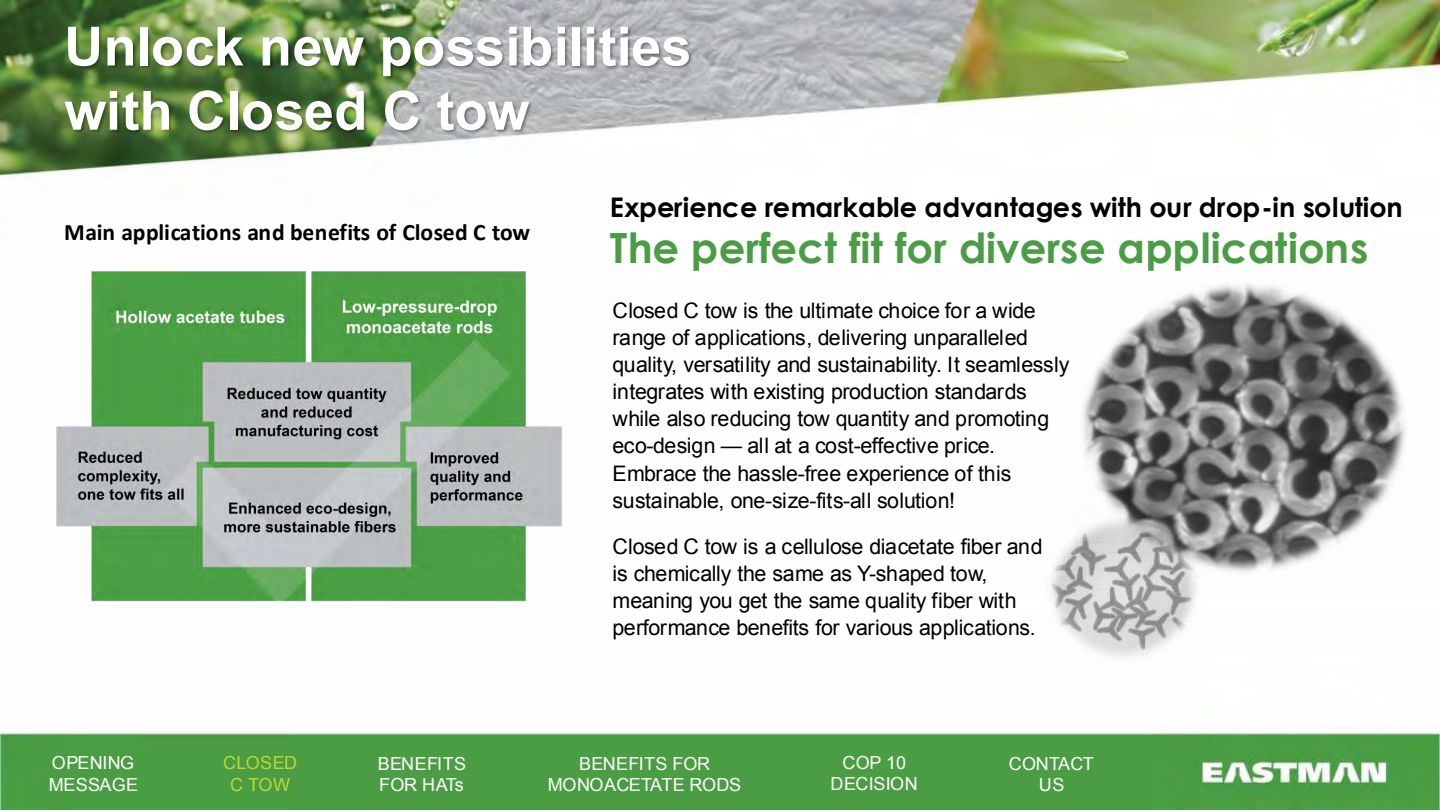
<style>
.page{position:relative;width:1440px;height:810px;background:#fff}
.page>*{position:absolute;margin:0;border:0;box-sizing:border-box;transform-origin:0 0}
.t1{font:700 54.07px/64.2px "Arial";color:#fff}
.t2{font:700 41.62px "Century Gothic";letter-spacing:.005em;color:#4a9d45}
.t3{font:700 27px "Century Gothic";letter-spacing:.005em;color:#000}
.t4{font:700 23.62px "Calibri";letter-spacing:-.01em;color:#000}
.t5{font:21.38px/27.1px "Arial";letter-spacing:-.015em;color:#000}
.t6{font:18px/21.4px "Arial";letter-spacing:.015em;color:#fff;text-align:center}
.t7{font:18px/21.4px "Arial";letter-spacing:.02em;color:#bed732;text-align:center}
</style>
<div class="page">
<img style="left:0;top:0;width:1440px;height:810px">
<img style="left:28px;top:0;width:315px;height:56px">
<img style="left:343px;top:0;width:312px;height:118px">
<img style="left:655px;top:0;width:91px;height:118px">
<img style="left:28px;top:56px;width:541px;height:126px">
<img style="left:1043px;top:511px;width:161px;height:157px">
<img style="left:1077px;top:279px;width:333px;height:299px">
<img style="left:0;top:188px;width:632px;height:486px">
<h1 class="t1" style="left:64px;top:16px;width:629px">Unlock new possibilities with Closed C tow</h1>
<p class="t4" style="left:64px;top:215px;width:467px">Main applications and benefits of Closed C tow</p>
<p class="t3" style="left:610px;top:187px;width:794px">Experience remarkable advantages with our drop-in solution</p>
<h2 class="t2" style="left:610px;top:217px;width:760px">The perfect fit for diverse applications</h2>
<p class="t5" style="left:613px;top:297px;width:458px">Closed C tow is the ultimate choice for a wide range of applications, delivering unparalleled quality, versatility and sustainability. It seamlessly integrates with existing production standards while also reducing tow quantity and promoting eco-design — all at a cost-effective price.<br>Embrace the hassle-free experience of this sustainable, one-size-fits-all solution!</p>
<p class="t5" style="left:613px;top:533px;width:432px">Closed C tow is a cellulose diacetate fiber and is chemically the same as Y-shaped tow, meaning you get the same quality fiber with performance benefits for various applications.</p>
<p class="t6" style="left:49px;top:752px;width:91px;text-align:left">OPENING<br>MESSAGE</p>
<p class="t6" style="left:378px;top:753px;width:90px;text-align:left">BENEFITS<br>FOR HATs</p>
<p class="t6" style="left:548px;top:753px;width:195px">BENEFITS FOR<br>MONOACETATE RODS</p>
<p class="t6" style="left:831px;top:752px;width:89px">COP 10<br>DECISION</p>
<p class="t6" style="left:1009px;top:753px;width:87px">CONTACT<br>US</p>
<p class="t7" style="left:223px;top:752px;width:75px">CLOSED<br>C TOW</p>
</div>
